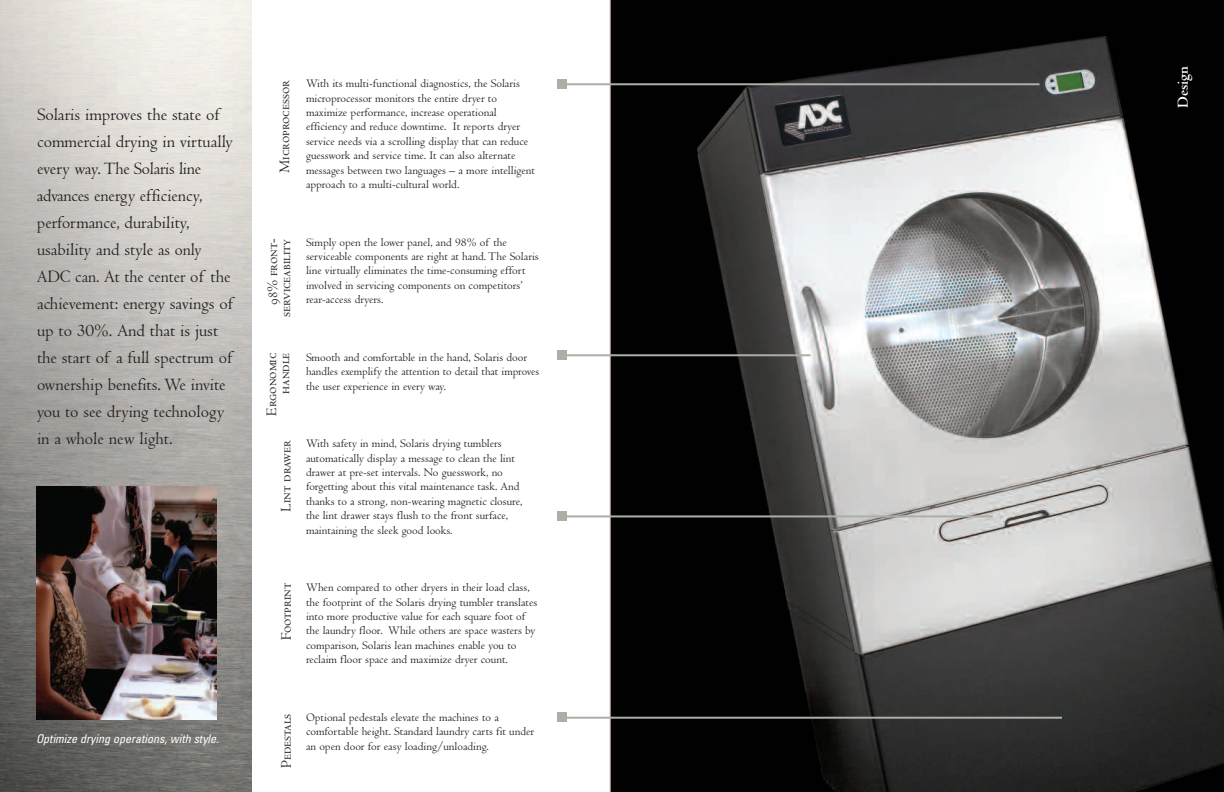
<style>
.page{position:relative;width:1224px;height:792px;background:#fff}
.page>*{position:absolute;margin:0;border:0;box-sizing:border-box;transform-origin:0 0}
.t1{font:18px/27px "Centaur";color:#231f20}
.t2{font:700 16px "Centaur";color:#fff}
.t3{font:15px/13px "Centaur MT SC";color:#231f20;text-align:right}
.t4{font:12px/14.4px "Centaur";color:#231f20}
.t5{font:italic condensed 12px "Univers";color:#fff}
</style>
<div class="page">
<img style="left:557px;top:0;width:667px;height:792px">
<svg style="left:0;top:0;width:252px;height:792px;background:#b5b2ae"></svg>
<img style="left:37px;top:486px;width:180px;height:234px">
<hr style="left:561px;top:83px;width:478px;height:2px;background:#acafa6">
<hr style="left:561px;top:354px;width:250px;height:2px;background:#acafa6">
<hr style="left:561px;top:717px;width:501px;height:2px;background:#acafa6">
<hr style="left:561px;top:515px;width:432px;height:2px;background:#acafa6">
<div style="left:558px;top:80px;width:9px;height:9px;background:#acafa6"></div>
<div style="left:558px;top:351px;width:9px;height:9px;background:#acafa6"></div>
<div style="left:558px;top:713px;width:9px;height:9px;background:#acafa6"></div>
<div style="left:558px;top:512px;width:9px;height:9px;background:#acafa6"></div>
<p class="t1" style="left:37px;top:103px;width:198px">Solaris improves the state of commercial drying in virtually every way. The Solaris line advances energy efficiency, performance, durability, usability and style as only<br>ADC can. At the center of the achievement: energy savings of up to 30%. And that is just the start of a full spectrum of ownership benefits. We invite you to see drying technology in a whole new light.</p>
<p class="t5" style="left:36px;top:734px;width:184px">Optimize drying operations, with style.</p>
<p class="t3" style="left:280px;top:173px;width:94px;rotate:-90deg">Microprocessor</p>
<p class="t4" style="left:306px;top:78px;width:230px">With its multi-functional diagnostics, the Solaris microprocessor monitors the entire dryer to maximize performance, increase operational efficiency and reduce downtime. It reports dryer service needs via a scrolling display that can reduce guesswork and service time. It can also alternate messages between two languages – a more intelligent approach to a multi-cultural world.</p>
<p class="t3" style="left:268px;top:317px;width:80px;rotate:-90deg">98% front&shy;serviceability</p>
<p class="t3" style="left:267px;top:416px;width:65px;rotate:-90deg">Ergonomic handle</p>
<p class="t3" style="left:281px;top:512px;width:73px;rotate:-90deg">Lint drawer</p>
<p class="t4" style="left:306px;top:236px;width:234px">Simply open the lower panel, and 98% of the serviceable components are right at hand. The Solaris line virtually eliminates the time-consuming effort involved in servicing components on competitors’ rear-access dryers.</p>
<p class="t4" style="left:306px;top:351px;width:235px">Smooth and comfortable in the hand, Solaris door handles exemplify the attention to detail that improves the user experience in every way.</p>
<p class="t4" style="left:306px;top:438px;width:218px">With safety in mind, Solaris drying tumblers automatically display a message to clean the lint drawer at pre-set intervals. No guesswork, no forgetting about this vital maintenance task. And thanks to a strong, non-wearing magnetic closure, the lint drawer stays flush to the front surface, maintaining the sleek good looks.</p>
<p class="t3" style="left:281px;top:640px;width:59px;rotate:-90deg">Footprint</p>
<p class="t4" style="left:306px;top:582px;width:233px">When compared to other dryers in their load class, the footprint of the Solaris drying tumbler translates into more productive value for each square foot of the laundry floor. While others are space wasters by comparison, Solaris lean machines enable you to reclaim floor space and maximize dryer count.</p>
<p class="t3" style="left:281px;top:768px;width:56px;rotate:-90deg">Pedestals</p>
<p class="t4" style="left:306px;top:711px;width:230px">Optional pedestals elevate the machines to a comfortable height. Standard laundry carts fit under an open door for easy loading/unloading.</p>
<h2 class="t2" style="left:1177px;top:108px;width:44px;rotate:-90deg">Design</h2>
</div>
